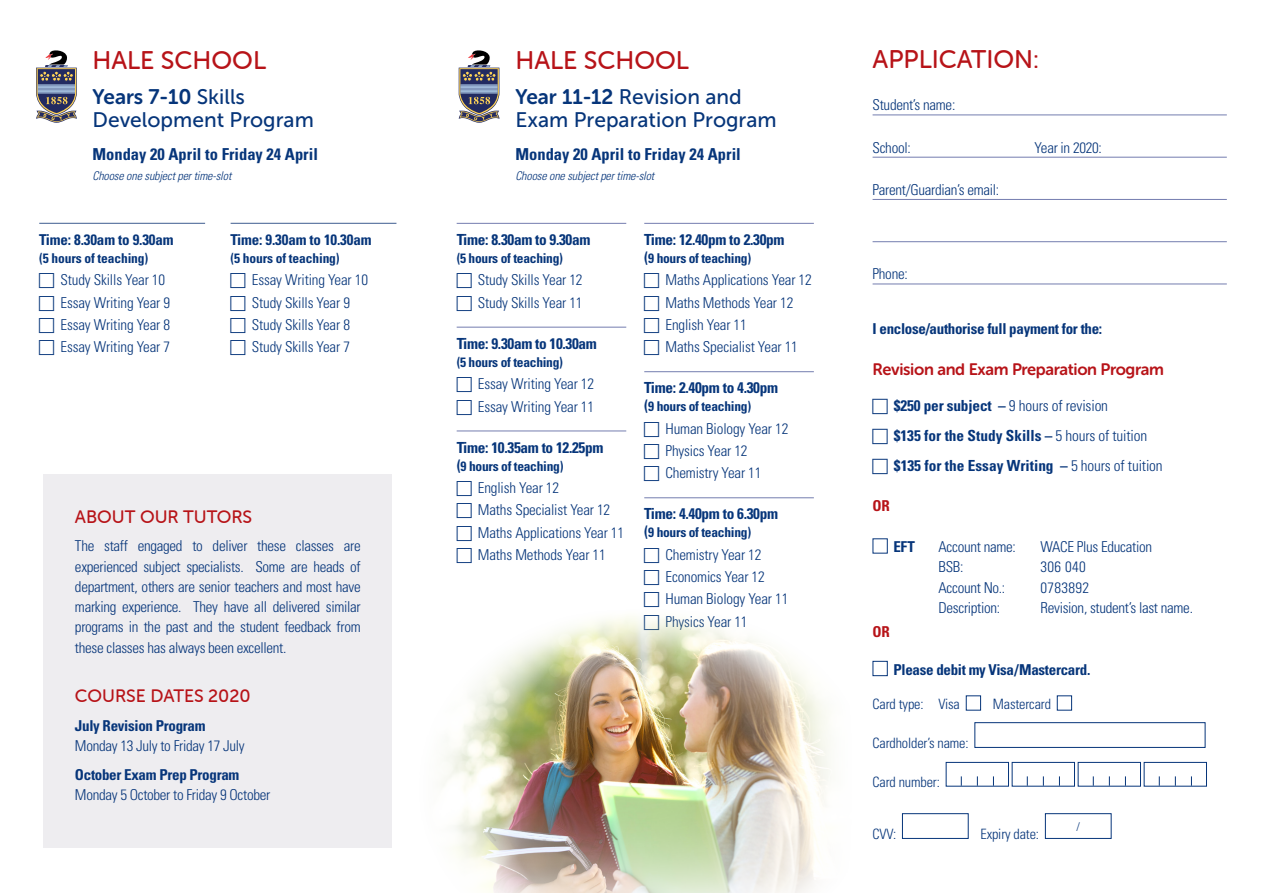
<style>
.page{position:relative;width:1263px;height:893px;background:#fff}
.page>*{position:absolute;margin:0;border:0;box-sizing:border-box;transform-origin:0 0}
.t1{font:25.5px "Museo Sans Rounded 500";color:#b71318}
.t2{font:21px/22.5px "Museo Sans 500";color:#06357a}
.t3{font:21px "Museo Sans Rounded 700";color:#06357a}
.t4{font:18px "Museo Sans Rounded 500";color:#b71318}
.t5{font:700 condensed 16.5px "Univers";color:#06357a}
.t6{font:16.5px "Museo Sans Rounded 700";letter-spacing:-.02em;color:#b71318}
.t7{font:700 condensed 15.3px "Univers";letter-spacing:-.02em;color:#06357a}
.t8{font:700 condensed 15.3px/29.7px "Univers";color:#06357a}
.t9{font:300 condensed 15px/22.4px "Univers";letter-spacing:-.01em;color:#06357a}
.t10{font:700 condensed 15px "Univers";letter-spacing:-.02em;color:#06357a}
.t11{font:300 condensed 15px "Univers";letter-spacing:.02em;color:#06357a}
.t12{font:700 condensed 15px "Univers";color:#b71318}
.t13{font:300 condensed 14.25px "Univers";letter-spacing:-.01em;color:#06357a}
.t14{font:700 condensed 13.5px "Univers";letter-spacing:-.02em;color:#06357a}
.t15{font:12.75px "Times";color:#06357a}
.t16{font:italic 300 condensed 12px "Univers";color:#06357a}
.s1{font-family:"Museo Sans 500"}
.s2{font-family:"Museo Sans Rounded 700"}
.s3{font-size:15.3px}
.s4{font-weight:300}
</style>
<div class="page">
<hr style="left:39px;top:223px;width:166px;height:1px;background:#3e5c90">
<hr style="left:231px;top:223px;width:165px;height:1px;background:#3e5c90">
<div style="left:44px;top:474px;width:348px;height:374px;background:#eeedf0"></div>
<hr style="left:872px;top:115px;width:355px;height:1px;background:#747daf">
<hr style="left:872px;top:157px;width:355px;height:1px;background:#747daf">
<hr style="left:872px;top:199px;width:355px;height:1px;background:#747daf">
<hr style="left:872px;top:241px;width:355px;height:1px;background:#747daf">
<hr style="left:872px;top:284px;width:355px;height:1px;background:#747daf">
<svg style="left:872px;top:538px;width:16px;height:15px"></svg>
<div style="left:872px;top:661px;width:16px;height:15px;background:#fff;border:1px solid #06357a"></div>
<div style="left:966px;top:695px;width:15px;height:15px;border:1px solid #06357a"></div>
<div style="left:1057px;top:695px;width:15px;height:15px;border:1px solid #06357a"></div>
<div style="left:974px;top:722px;width:231px;height:26px;border:1px solid #06357a"></div>
<div style="left:946px;top:762px;width:63px;height:24px;border:1px solid #06357a"></div>
<div style="left:1012px;top:762px;width:63px;height:24px;border:1px solid #06357a"></div>
<div style="left:1078px;top:762px;width:63px;height:24px;border:1px solid #06357a"></div>
<div style="left:1144px;top:762px;width:63px;height:24px;border:1px solid #06357a"></div>
<div style="left:902px;top:813px;width:66px;height:26px;border:1px solid #06357a"></div>
<div style="left:1045px;top:813px;width:66px;height:26px;border:1px solid #06357a"></div>
<svg style="left:36px;top:50px;width:41px;height:73px"></svg>
<hr style="left:457px;top:223px;width:169px;height:1px;background:#747daf">
<hr style="left:457px;top:327px;width:169px;height:1px;background:#747daf">
<hr style="left:457px;top:431px;width:169px;height:1px;background:#747daf">
<hr style="left:644px;top:223px;width:170px;height:1px;background:#747daf">
<hr style="left:644px;top:371px;width:170px;height:1px;background:#747daf">
<hr style="left:644px;top:497px;width:170px;height:1px;background:#747daf">
<svg style="left:458px;top:50px;width:42px;height:73px"></svg>
<img style="left:441px;top:616px;width:390px;height:277px">
<svg style="left:644px;top:616px;width:15px;height:14px"></svg>
<h1 class="t1" style="left:92px;top:46px;width:175px">HALE SCHOOL</h1>
<h2 class="t3" style="left:92px;top:85px;width:154px">Years 7-10 <span class="s1">Skills</span></h2>
<h2 class="t2" style="left:92px;top:108px;width:223px">Development Program</h2>
<p class="t5" style="left:92px;top:144px;width:227px">Monday 20 April to Friday 24 April</p>
<p class="t16" style="left:92px;top:169px;width:143px">Chooseonesubjectpertime-slot</p>
<p class="t10" style="left:39px;top:230px;width:136px">Time: 8.30am to 9.30am</p>
<p class="t14" style="left:39px;top:250px;width:111px">(5 hours of teaching)</p>
<p class="t9" style="left:61px;top:269px;width:111px">Study Skills Year 10<br>Essay Writing Year 9<br>Essay Writing Year 8<br>Essay Writing Year 7</p>
<p class="t10" style="left:231px;top:230px;width:142px">Time: 9.30am to 10.30am</p>
<p class="t14" style="left:231px;top:250px;width:111px">(5 hours of teaching)</p>
<p class="t9" style="left:252px;top:269px;width:118px">Essay Writing Year 10<br>Study Skills Year 9<br>Study Skills Year 8<br>Study Skills Year 7</p>
<p class="t4" style="left:75px;top:507px;width:179px">ABOUT OUR TUTORS</p>
<p class="t9" style="left:75px;top:536px;width:287px;line-height:20.2px;text-align:justify">The staff engaged to deliver these classes are experienced subject specialists. Some are heads of department, others are senior teachers and most have marking experience. They have all delivered similar programs in the past and the student feedback from these classes has always been excellent.</p>
<p class="t4" style="left:75px;top:686px;width:177px">COURSE DATES 2020</p>
<p class="t10" style="left:75px;top:716px;width:132px">July Revision Program</p>
<p class="t9" style="left:75px;top:734px;width:171px">Monday 13 July to Friday 17 July</p>
<p class="t10" style="left:75px;top:765px;width:166px">October Exam Prep Program</p>
<p class="t9" style="left:75px;top:784px;width:197px">Monday 5 October to Friday 9 October</p>
<h1 class="t1" style="left:515px;top:46px;width:175px">HALE SCHOOL</h1>
<h2 class="t2" style="left:515px;top:86px;width:263px"><span class="s2">Year 11-12</span> Revision and<br>Exam Preparation Program</h2>
<p class="t5" style="left:515px;top:144px;width:227px">Monday 20 April to Friday 24 April</p>
<p class="t16" style="left:515px;top:169px;width:143px">Chooseonesubjectpertime-slot</p>
<p class="t7" style="left:457px;top:230px;width:135px">Time: 8.30am to 9.30am</p>
<p class="t14" style="left:457px;top:250px;width:108px">(5 hours of teaching)</p>
<p class="t9" style="left:478px;top:269px;width:106px">Study Skills Year 12<br>Study Skills Year 11</p>
<p class="t7" style="left:457px;top:334px;width:142px">Time: 9.30am to 10.30am</p>
<p class="t14" style="left:457px;top:354px;width:108px">(5 hours of teaching)</p>
<p class="t9" style="left:478px;top:373px;width:118px">Essay Writing Year 12<br>Essay Writing Year 11</p>
<p class="t7" style="left:457px;top:438px;width:148px">Time: 10.35am to 12.25pm</p>
<p class="t14" style="left:457px;top:457px;width:108px"><span class="s3">(</span>9 hours of teaching)</p>
<p class="t9" style="left:478px;top:477px;width:148px">English Year 12<br>Maths Specialist Year 12<br>Maths Applications Year 11<br>Maths Methods Year 11</p>
<p class="t7" style="left:644px;top:230px;width:142px">Time: 12.40pm to 2.30pm</p>
<p class="t14" style="left:644px;top:250px;width:108px"><span class="s3">(</span>9 hours of teaching)</p>
<p class="t9" style="left:665px;top:269px;width:148px">Maths Applications Year 12<br>Maths Methods Year 12<br>English Year 11<br>Maths Specialist Year 11</p>
<p class="t7" style="left:644px;top:378px;width:135px">Time: 2.40pm to 4.30pm</p>
<p class="t14" style="left:644px;top:398px;width:108px"><span class="s3">(</span>9 hours of teaching)</p>
<p class="t9" style="left:665px;top:417px;width:124px">Human Biology Year 12<br>Physics Year 12<br>Chemistry Year 11</p>
<p class="t7" style="left:644px;top:505px;width:135px">Time: 4.40pm to 6.30pm</p>
<p class="t14" style="left:644px;top:524px;width:108px"><span class="s3">(</span>9 hours of teaching)</p>
<p class="t9" style="left:665px;top:543px;width:124px">Chemistry Year 12<br>Economics Year 12<br>Human Biology Year 11<br>Physics Year 11</p>
<h1 class="t1" style="left:872px;top:45px;width:168px">APPLICATION:</h1>
<p class="t9" style="left:872px;top:94px;width:84px">Student’s name:</p>
<p class="t9" style="left:872px;top:136px;width:40px">School:</p>
<p class="t9" style="left:1034px;top:136px;width:69px">Year in 2020:</p>
<p class="t9" style="left:872px;top:178px;width:128px">Parent/Guardian’s email:</p>
<p class="t9" style="left:872px;top:263px;width:37px">Phone:</p>
<p class="t10" style="left:872px;top:320px;width:231px">I enclose/authorise full payment for the:</p>
<p class="t6" style="left:872px;top:361px;width:293px">Revision and Exam Preparation Program</p>
<p class="t8" style="left:894px;top:391px;width:270px">$250 per subject – <span class="s4">9 hours of revision<br></span>$135 for the Study Skills – <span class="s4">5 hours of tuition </span>$135 for the Essay Writing – <span class="s4">5 hours of tuition</span></p>
<p class="t12" style="left:872px;top:496px;width:19px">OR</p>
<p class="t10" style="left:893px;top:537px;width:23px">EFT</p>
<p class="t9" style="left:938px;top:536px;width:79px">Account name:</p>
<p class="t9" style="left:1040px;top:536px;width:113px">WACE Plus Education</p>
<p class="t9" style="left:938px;top:556px;width:26px">BSB:</p>
<p class="t9" style="left:1040px;top:556px;width:47px">306 040</p>
<p class="t9" style="left:938px;top:576px;width:68px">Account No.:</p>
<p class="t11" style="left:1040px;top:578px;width:50px">0783892</p>
<p class="t9" style="left:938px;top:596px;width:63px">Description:</p>
<p class="t9" style="left:1040px;top:596px;width:154px">Revision, student’s last name.</p>
<p class="t12" style="left:872px;top:623px;width:19px">OR</p>
<p class="t10" style="left:893px;top:660px;width:198px">Please debit my Visa/Mastercard.</p>
<p class="t13" style="left:872px;top:695px;width:89px">Card type: Visa</p>
<p class="t13" style="left:993px;top:695px;width:60px">Mastercard</p>
<p class="t13" style="left:872px;top:734px;width:97px">Cardholder’s name:</p>
<p class="t13" style="left:872px;top:773px;width:69px">Card number:</p>
<p class="t13" style="left:872px;top:825px;width:25px">CVV:</p>
<p class="t13" style="left:980px;top:825px;width:60px">Expiry date:</p>
<p class="t15" style="left:1076px;top:815px;width:5px">/</p>
</div>
